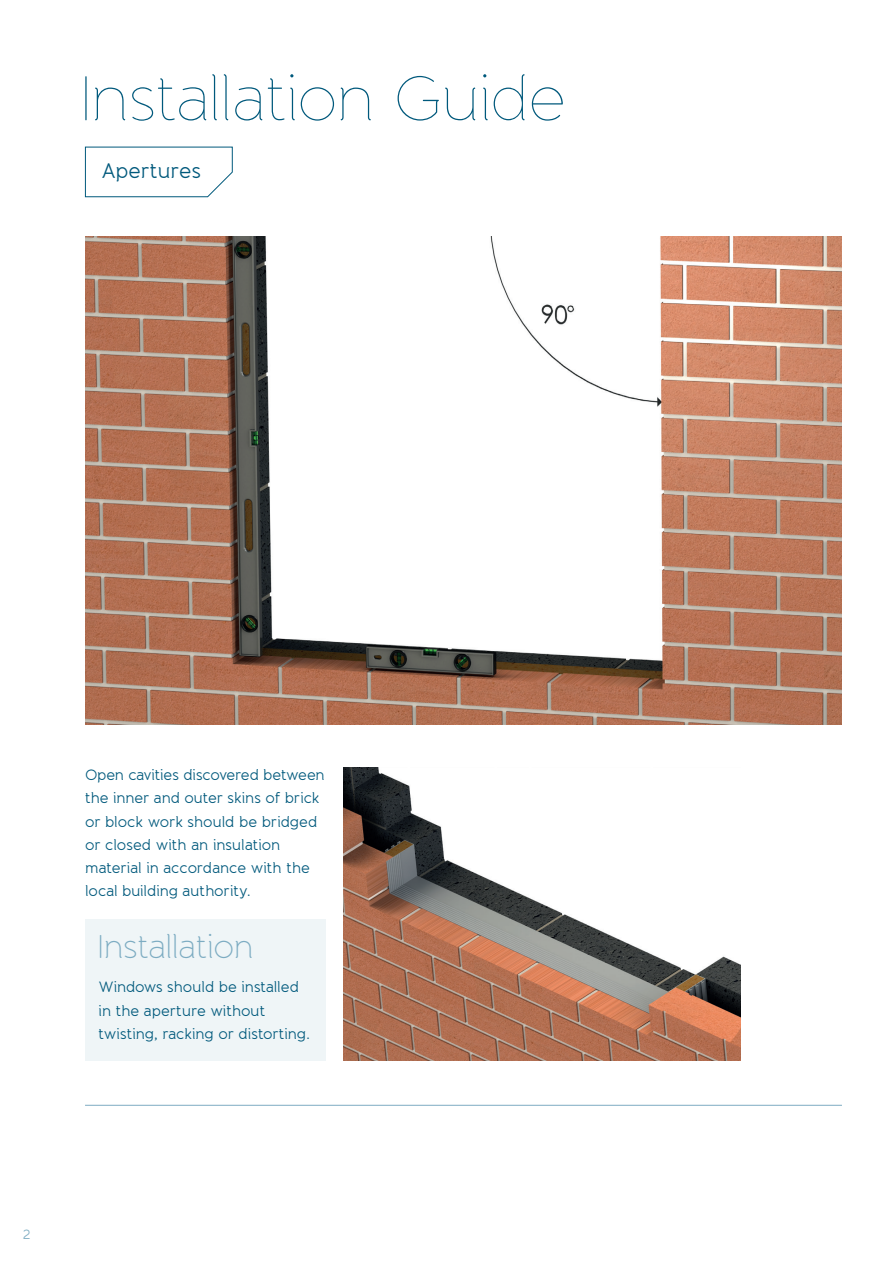
<style>
.page{position:relative;width:893px;height:1263px;background:#fff}
.page>*{position:absolute;margin:0;border:0;box-sizing:border-box;transform-origin:0 0}
.t1{font:100 63px "Bandaultrathin";letter-spacing:-.01em;color:#00597c}
.t2{font:200 33px "Banda";letter-spacing:-.01em;color:#7dacc2}
.t3{font:21px "Banda";letter-spacing:-.005em;color:#00597c}
.t4{font:15px/23.2px "Banda";letter-spacing:-.01em;color:#00597c}
.t5{font:13.5px "Banda";color:#7dacc2}
</style>
<div class="page">
<hr style="left:85px;top:1105px;width:757px;height:1px;background:#7dacc2">
<img style="left:85px;top:236px;width:757px;height:488px">
<img style="left:343px;top:767px;width:398px;height:294px">
<div style="left:85px;top:919px;width:240px;height:142px;background:#eff5f7"></div>
<svg style="left:85px;top:146px;width:148px;height:51px"></svg>
<h1 class="t1" style="left:79px;top:61px;width:488px">Installation Guide</h1>
<h3 class="t3" style="left:101px;top:158px;width:101px">Apertures</h3>
<p class="t4" style="left:85px;top:763px;width:241px">Open cavities discovered between the inner and outer skins of brick or block work should be bridged or closed with an insulation material in accordance with the local building authority.</p>
<h2 class="t2" style="left:97px;top:926px;width:158px">Installation</h2>
<p class="t4" style="left:99px;top:975px;width:213px">Windows should be installed in the aperture without twisting, racking or distorting.</p>
<p class="t5" style="left:23px;top:1225px;width:9px">2</p>
</div>
